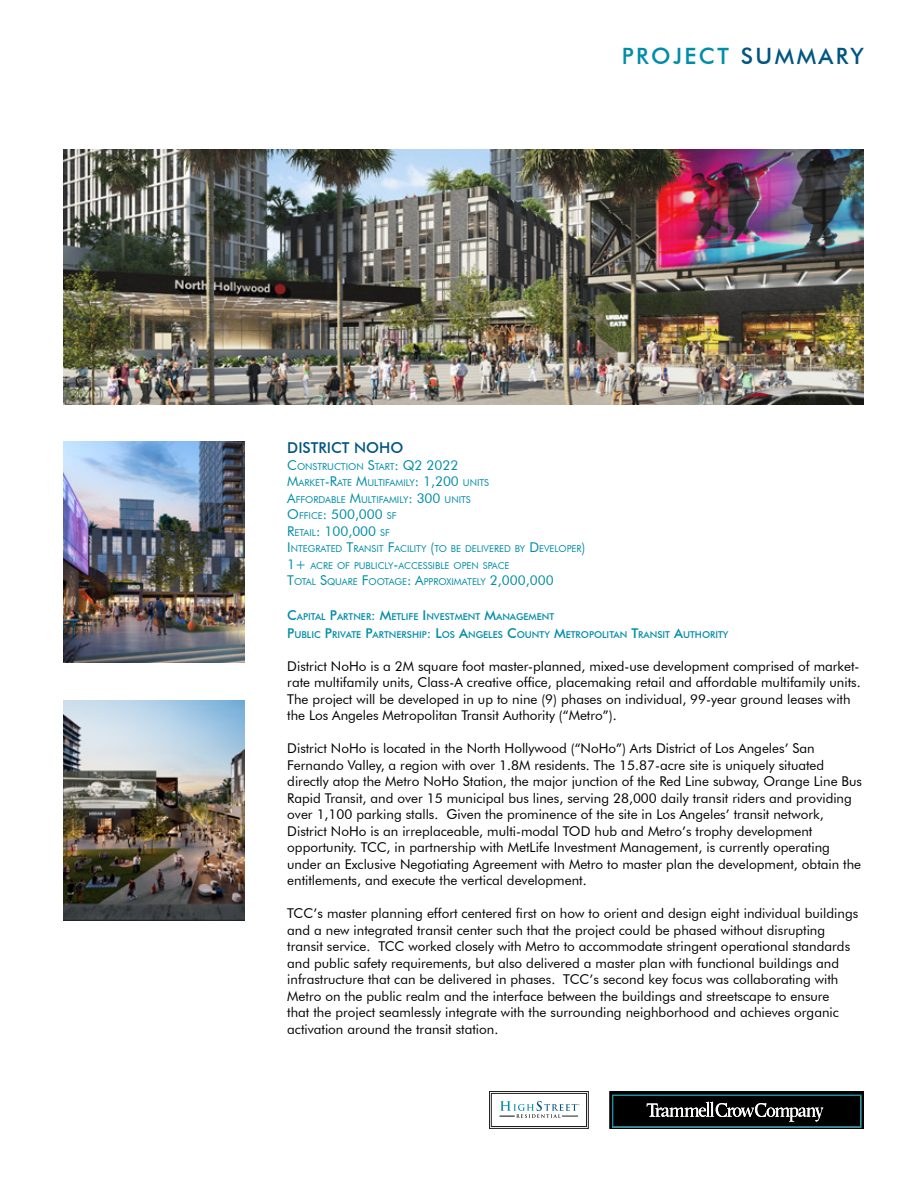
<style>
.page{position:relative;width:918px;height:1188px;background:#fff}
.page>*{position:absolute;margin:0;border:0;box-sizing:border-box;transform-origin:0 0}
.t1{font:500 22.5px "Futura BT";letter-spacing:.11em;color:#008da8}
.t2{font:500 15px "Futura BT";color:#005581}
.t3{font:13.5px/16.5px "Futura BT";color:#000}
.t4{font:13.5px/16.5px "Futura BT";color:#008da8}
.t5{font:9.45px/16.5px "Futura BT";color:#008da8}
.t6{font:500 9.45px/18px "Futura BT";color:#008da8}
.s1{color:#005581}
.s2{font-size:13.5px}
.s3{font-size:9.45px}
</style>
<div class="page">
<img style="left:64px;top:149px;width:800px;height:255px">
<svg style="left:609px;top:1091px;width:255px;height:37px;background:#1d2628"></svg>
<img style="left:64px;top:442px;width:180px;height:221px">
<img style="left:64px;top:700px;width:180px;height:221px">
<div style="left:489px;top:1091px;width:100px;height:38px;border:1px solid #231f20"></div>
<div style="left:491px;top:1093px;width:96px;height:34px;border:1px solid #231f20"></div>
<svg style="left:500px;top:1101px;width:79px;height:17px"></svg>
<h1 class="t1" style="left:622px;top:42px;width:244px">PROJECT <span class="s1">SUMMARY</span></h1>
<p class="t2" style="left:287px;top:439px;width:118px">DISTRICT NOHO</p>
<p class="t5" style="left:287px;top:458px;width:203px"><span class="s2">C</span>ONSTRUCTION <span class="s2">S</span>TART<span class="s2">: Q2 2022<br>M</span>ARKET<span class="s2">-R</span>ATE <span class="s2">M</span>ULTIFAMILY<span class="s2">: 1,200</span> UNITS<br><span class="s2">A</span>FFORDABLE <span class="s2">M</span>ULTIFAMILY<span class="s2">: 300</span> UNITS</p>
<p class="t4" style="left:287px;top:506px;width:111px">O<span class="s3">FFICE</span>: 500,000 <span class="s3">SF<br></span>R<span class="s3">ETAIL</span>: 100,000 <span class="s3">SF</span></p>
<p class="t5" style="left:287px;top:541px;width:300px"><span class="s2">I</span> NTEGRATED <span class="s2">T</span>RANSIT <span class="s2">F</span>ACILITY <span class="s2">(</span>TO BE DELIVERED BY <span class="s2">D</span> EVELOPER<span class="s2">)<br>1+</span> ACRE OF PUBLICLY<span class="s2">-</span>ACCESSIBLE OPEN SPACE<br><span class="s2">T</span>OTAL <span class="s2">S</span>QUARE <span class="s2">F</span>OOTAGE<span class="s2">: A</span>PPROXIMATELY <span class="s2">2,000,000</span></p>
<p class="t6" style="left:287px;top:607px;width:443px"><span class="s2">C</span>APITAL <span class="s2">P</span>ARTNER<span class="s2">: M</span>ETLIFE <span class="s2">I</span> NVESTMENT <span class="s2">M</span>ANAGEMENT<br><span class="s2">P</span>UBLIC <span class="s2">P</span>RIVATE <span class="s2">P</span>ARTNERSHIP<span class="s2">: L</span>OS <span class="s2">A</span>NGELES <span class="s2">C</span>OUNTY <span class="s2">M</span>ETROPOLITAN <span class="s2">T</span>RANSIT <span class="s2">A</span>UTHORITY</p>
<p class="t3" style="left:287px;top:658px;width:575px">District NoHo is a 2M square foot master-planned, mixed-use development comprised of market&shy;rate multifamily units, Class-A creative office, placemaking retail and affordable multifamily units.<br>The project will be developed in up to nine (9) phases on individual, 99-year ground leases with the Los Angeles Metropolitan Transit Authority (“Metro”).</p>
<p class="t3" style="left:287px;top:740px;width:576px">District NoHo is located in the North Hollywood (“NoHo”) Arts District of Los Angeles’ San Fernando Valley, a region with over 1.8M residents. The 15.87-acre site is uniquely situated directly atop the Metro NoHo Station, the major junction of the Red Line subway, Orange Line Bus Rapid Transit, and over 15 municipal bus lines, serving 28,000 daily transit riders and providing over 1,100 parking stalls. Given the prominence of the site in Los Angeles’ transit network, District NoHo is an irreplaceable, multi-modal TOD hub and Metro’s trophy development opportunity. TCC, in partnership with MetLife Investment Management, is currently operating under an Exclusive Negotiating Agreement with Metro to master plan the development, obtain the entitlements, and execute the vertical development.</p>
<p class="t3" style="left:287px;top:905px;width:572px">TCC’s master planning effort centered first on how to orient and design eight individual buildings and a new integrated transit center such that the project could be phased without disrupting transit service. TCC worked closely with Metro to accommodate stringent operational standards and public safety requirements, but also delivered a master plan with functional buildings and infrastructure that can be delivered in phases. TCC’s second key focus was collaborating with Metro on the public realm and the interface between the buildings and streetscape to ensure<br>that the project seamlessly integrate with the surrounding neighborhood and achieves organic activation around the transit station.</p>
</div>
